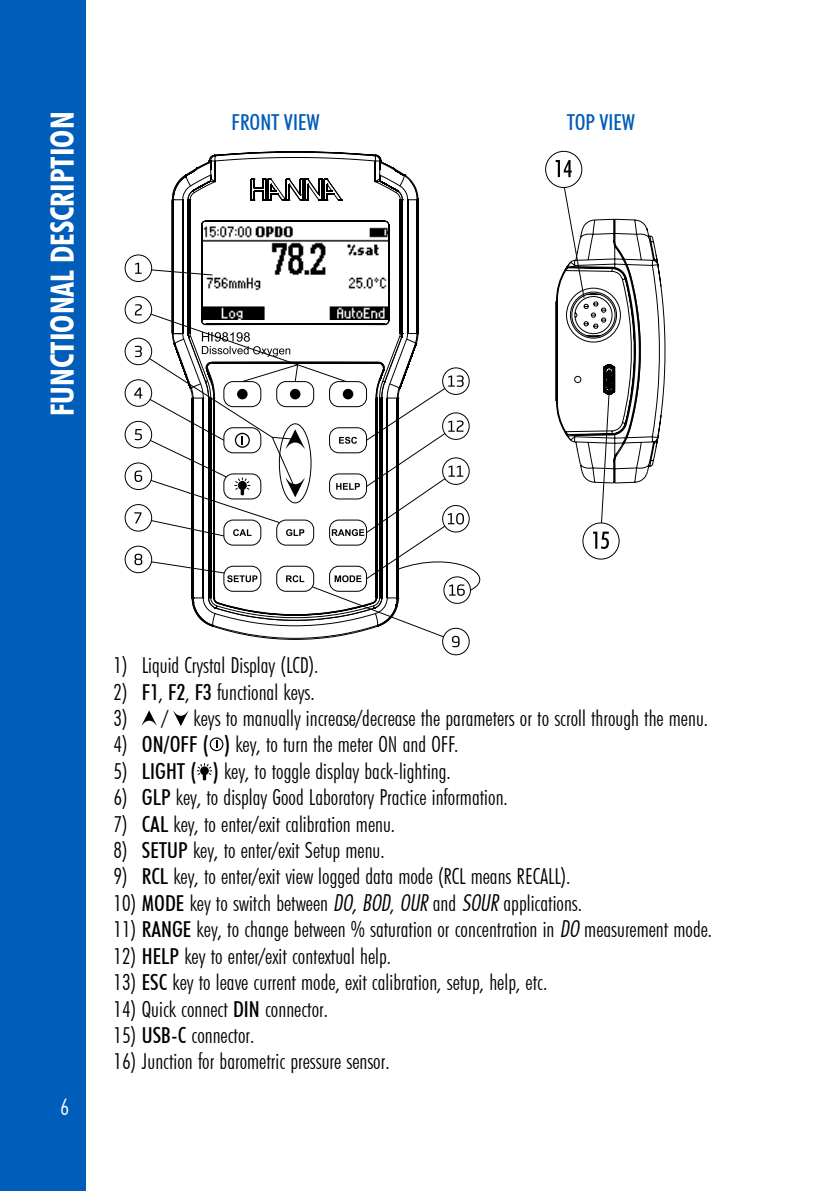
<style>
.page{position:relative;width:840px;height:1191px;background:#fff}
.page>*{position:absolute;margin:0;border:0;box-sizing:border-box;transform-origin:0 0}
.t1{font:700 condensed 32px "Futura BT";color:#fff}
.t2{font:300 condensed 22.8px "Futura BT";color:#fff}
.t3{font:300 condensed 22px "Futura BT";color:#000}
.t4{font:500 condensed 22px "Futura BT";color:#005db9}
.s1{font-weight:500}
.s2{font-family:"Futura Lt Cn BT Italic";font-weight:400;font-stretch:normal}
</style>
<div class="page">
<div style="left:0;top:0;width:85px;height:1191px;background:#005db9"></div>
<svg style="left:142px;top:710px;width:15px;height:16px"></svg>
<svg style="left:173px;top:711px;width:15px;height:15px"></svg>
<svg style="left:209px;top:737px;width:14px;height:14px"></svg>
<svg style="left:196px;top:763px;width:16px;height:17px"></svg>
<svg style="left:198px;top:152px;width:195px;height:17px"></svg>
<svg style="left:125px;top:175px;width:356px;height:472px"></svg>
<svg style="left:545px;top:151px;width:120px;height:408px"></svg>
<h1 class="t1" style="left:49px;top:416px;width:306px;rotate:-90deg">FUNCTIONAL DESCRIPTION</h1>
<p class="t4" style="left:231px;top:113px;width:90px">FRONT VIEW</p>
<p class="t4" style="left:566px;top:113px;width:70px">TOP VIEW</p>
<p class="t2" style="left:60px;top:1097px;width:10px">6</p>
<p class="t3" style="left:113px;top:656px;width:206px">1) Liquid Crystal Display (LCD).</p>
<p class="t3" style="left:113px;top:682px;width:203px">2) <span class="s1">F1</span>, <span class="s1">F2</span>, <span class="s1">F3</span> functional keys.</p>
<p class="t3" style="left:113px;top:709px;width:595px">3) / keys to manually increase/decrease the parameters or to scroll through the menu.</p>
<p class="t3" style="left:113px;top:735px;width:346px">4) <span class="s1">ON/OFF ( )</span> key, to turn the meter ON and OFF.</p>
<p class="t3" style="left:113px;top:762px;width:338px">5) <span class="s1">LIGHT ( )</span> key, to toggle display back‑lighting.</p>
<p class="t3" style="left:113px;top:788px;width:395px">6) <span class="s1">GLP</span> key, to display Good Laboratory Practice information.</p>
<p class="t3" style="left:113px;top:814px;width:283px">7) <span class="s1">CAL</span> key, to enter/exit calibration menu.</p>
<p class="t3" style="left:113px;top:841px;width:272px">8) <span class="s1">SETUP</span> key, to enter/exit Setup menu.</p>
<p class="t3" style="left:113px;top:867px;width:458px">9) <span class="s1">RCL</span> key, to enter/exit view logged data mode (RCL means RECALL).</p>
<p class="t3" style="left:113px;top:894px;width:470px">10) <span class="s1">MODE</span> key to switch between <span class="s2">DO, BOD</span>, <span class="s2">OUR</span> and <span class="s2">SOUR</span> applications.</p>
<p class="t3" style="left:113px;top:920px;width:600px">11) <span class="s1">RANGE</span> key, to change between % saturation or concentration in <span class="s2">DO</span> measurement mode.</p>
<p class="t3" style="left:113px;top:946px;width:279px">12) <span class="s1">HELP</span> key to enter/exit contextual help.</p>
<p class="t3" style="left:113px;top:973px;width:435px">13) <span class="s1">ESC</span> key to leave current mode, exit calibration, setup, help, etc.</p>
<p class="t3" style="left:113px;top:999px;width:216px">14) Quick connect <span class="s1">DIN</span> connector.</p>
<p class="t3" style="left:113px;top:1026px;width:142px">15) <span class="s1">USB-C</span> connector.</p>
<p class="t3" style="left:113px;top:1052px;width:277px">16) Junction for barometric pressure sensor.</p>
</div>
